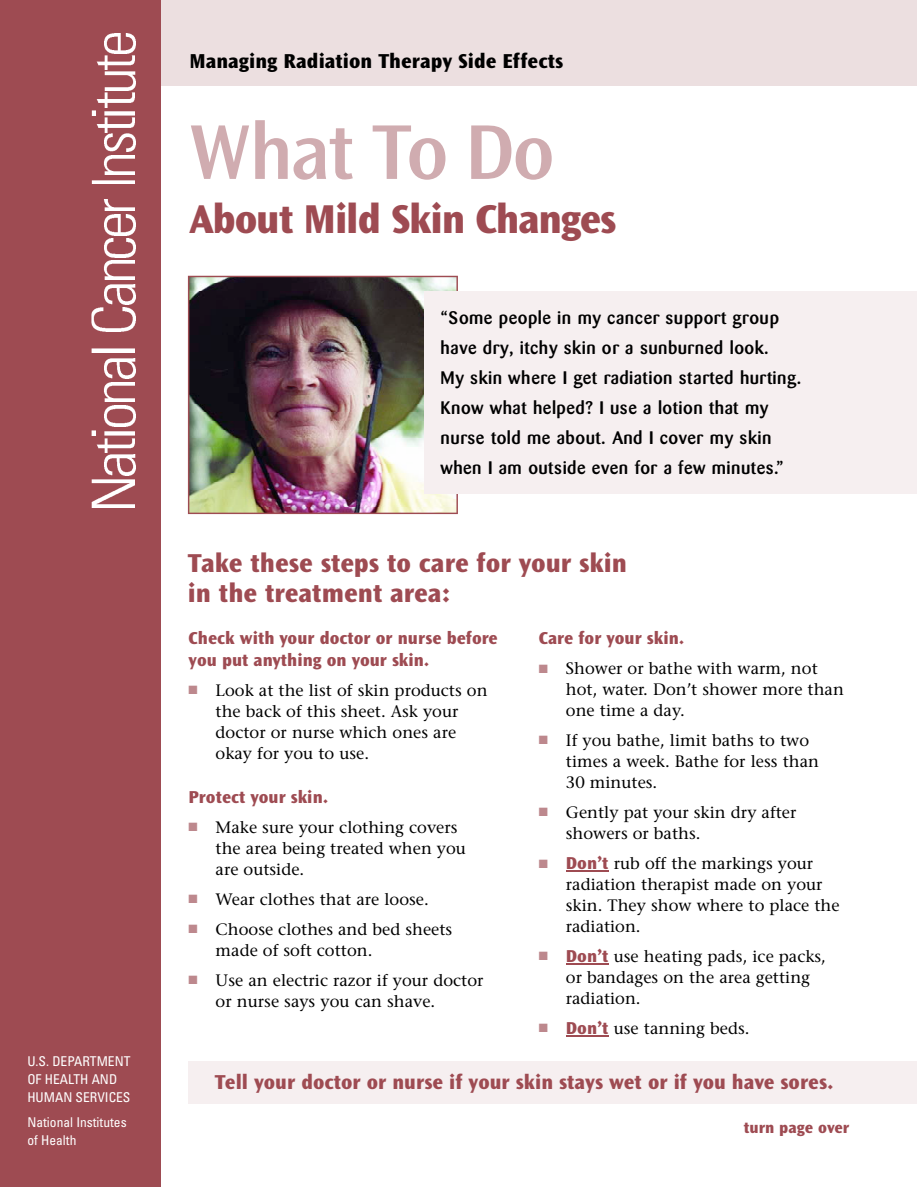
<style>
.page{position:relative;width:918px;height:1188px;background:#fff}
.page>*{position:absolute;margin:0;border:0;box-sizing:border-box;transform-origin:0 0}
.t1{font:600 81px "Ocean Sans";letter-spacing:-.03em;color:#d0acb0}
.t2{font:800 42px "Ocean Sans";letter-spacing:-.03em;color:#9e4b52}
.t3{font:800 27px/29.8px "Ocean Sans";color:#9e4b52}
.t4{font:800 21px "Ocean Sans";color:#9e4b52}
.t5{font:800 21px "Ocean Sans";color:#000}
.t6{font:500 18px/30px "Barmeno";letter-spacing:.025em;color:#000}
.t7{font:800 18px/21.6px "Ocean Sans";color:#9e4b52}
.t8{font:16.5px/21px "Stone Serif";color:#000}
.t9{font:800 16.5px "Ocean Sans";color:#9e4b52}
.t10{font:condensed 13.5px/18px "Univers";color:#fff}
.s1{color:#bd888d}
.s2{font-family:"Ocean Sans";font-weight:800;font-size:18px;color:#9e4b52}
</style>
<div class="page">
<div style="left:189px;top:1062px;width:728px;height:42px;background:#f6eff0"></div>
<img style="left:188px;top:276px;width:270px;height:238px">
<div style="left:424px;top:291px;width:493px;height:203px;background:#f6eff0"></div>
<div style="left:147px;top:0;width:770px;height:86px;background:#ecdfe0"></div>
<div style="left:0;top:0;width:161px;height:1187px;background:#9e4b52"></div>
<img style="left:91px;top:480px;width:44px;height:27px">
<img style="left:104px;top:455px;width:32px;height:20px">
<img style="left:96px;top:438px;width:39px;height:15px">
<img style="left:91px;top:431px;width:44px;height:5px">
<img style="left:104px;top:405px;width:32px;height:21px">
<img style="left:104px;top:382px;width:31px;height:20px">
<img style="left:104px;top:358px;width:32px;height:21px">
<img style="left:91px;top:349px;width:44px;height:4px">
<img style="left:91px;top:307px;width:45px;height:24px">
<img style="left:104px;top:284px;width:32px;height:21px">
<img style="left:104px;top:260px;width:31px;height:20px">
<img style="left:104px;top:239px;width:32px;height:18px">
<img style="left:104px;top:215px;width:32px;height:21px">
<img style="left:104px;top:199px;width:31px;height:12px">
<img style="left:91px;top:180px;width:44px;height:4px">
<img style="left:104px;top:155px;width:31px;height:20px">
<img style="left:96px;top:118px;width:40px;height:34px">
<img style="left:91px;top:110px;width:44px;height:5px">
<img style="left:96px;top:93px;width:39px;height:15px">
<img style="left:104px;top:72px;width:32px;height:19px">
<img style="left:96px;top:33px;width:40px;height:37px">
<hr style="left:566px;top:870px;width:36px;height:2px;background:#9e4b52">
<svg style="left:602px;top:870px;width:7px;height:2px"></svg>
<hr style="left:566px;top:963px;width:36px;height:1px;background:#9e4b52">
<hr style="left:566px;top:1035px;width:36px;height:1px;background:#9e4b52">
<p class="t10" style="left:27px;top:1053px;width:105px">U.S. DEPARTMENT<br>OF HEALTH AND<br>HUMAN SERVICES</p>
<p class="t10" style="left:27px;top:1115px;width:101px">National Institutes of Health</p>
<p class="t5" style="left:189px;top:53px;width:375px">Managing Radiation Therapy Side Effects</p>
<h1 class="t1" style="left:189px;top:120px;width:367px">Wh at To Do</h1>
<h2 class="t2" style="left:189px;top:202px;width:428px">About Mild Skin Change s</h2>
<p class="t6" style="left:441px;top:304px;width:362px">“Some people in my cancer support group have dry, itchy skin or a sunburned look.<br>My skin where I get radiation started hurting.<br>Know what helped? I use a lotion that my nurse told me about. And I cover my skin when I am outside even for a few minutes.”</p>
<h3 class="t3" style="left:188px;top:550px;width:441px">Take these steps to care for your skin in the treatment area:</h3>
<p class="t7" style="left:189px;top:628px;width:311px">Check with your doctor or nurse before you put anything on your skin.</p>
<p class="t8" style="left:216px;top:681px;width:273px;text-indent:-27px"><span class="s1">■</span> Look at the list of skin products on the back of this sheet. Ask your doctor or nurse which ones are okay for you to use.</p>
<p class="t7" style="left:189px;top:787px;width:141px">Protect your skin.</p>
<p class="t8" style="left:216px;top:819px;width:252px;text-indent:-27px"><span class="s1">■</span> Make sure your clothing covers the area being treated when you are outside.</p>
<p class="t8" style="left:189px;top:891px;width:242px"><span class="s1">■</span> Wear clothes that are loose.</p>
<p class="t8" style="left:216px;top:920px;width:238px;text-indent:-27px"><span class="s1">■</span> Choose clothes and bed sheets made of soft cotton.</p>
<p class="t8" style="left:216px;top:971px;width:269px;text-indent:-27px"><span class="s1">■</span> Use an electric razor if your doctor or nurse says you can shave.</p>
<p class="t7" style="left:539px;top:628px;width:147px">Care for your skin.</p>
<p class="t8" style="left:566px;top:660px;width:279px;text-indent:-27px"><span class="s1">■</span> Shower or bathe with warm, not hot, water. Don’t shower more than one time a day.</p>
<p class="t8" style="left:566px;top:732px;width:255px;text-indent:-27px"><span class="s1">■</span> If you bathe, limit baths to two times a week. Bathe for less than<br>30 minutes.</p>
<p class="t8" style="left:566px;top:804px;width:232px;text-indent:-27px"><span class="s1">■</span> Gently pat your skin dry after showers or baths.</p>
<p class="t8" style="left:566px;top:855px;width:275px;text-indent:-27px"><span class="s1">■</span> <span class="s2">Don’t</span> rub off the markings your radiation therapist made on your skin. They show where to place the radiation.</p>
<p class="t8" style="left:566px;top:947px;width:262px;text-indent:-27px"><span class="s1">■</span> <span class="s2">Don’t</span> use heating pads, ice packs, or bandages on the area getting radiation.</p>
<p class="t8" style="left:539px;top:1019px;width:212px"><span class="s1">■</span> <span class="s2">Don’t</span> use tanning beds.</p>
<p class="t4" style="left:215px;top:1074px;width:620px">Tell your doctor or nurse if your skin stays wet or if you have sores.</p>
<p class="t9" style="left:744px;top:1121px;width:107px">turn page over</p>
</div>
